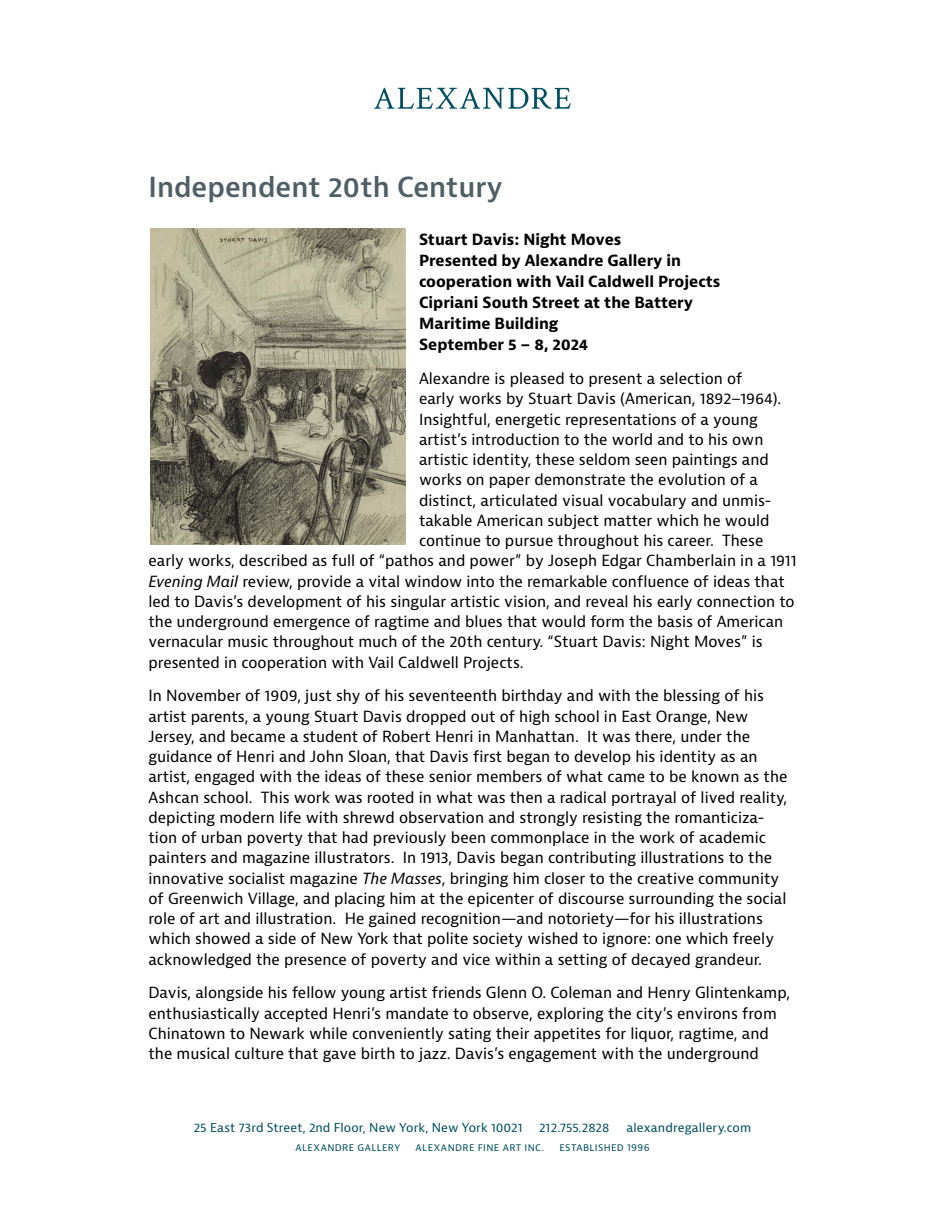
<style>
.page{position:relative;width:945px;height:1215px;background:#fff}
.page>*{position:absolute;margin:0;border:0;box-sizing:border-box;transform-origin:0 0}
.t1{font:600 27px "Bernina Sans";color:#505e66}
.t2{font:15px/20.2px "Bernina Sans";color:#000}
.t3{font:700 15px/21px "Bernina Sans";color:#000}
.t4{font:12px "Bernina Sans";letter-spacing:.01em;color:#004f61}
.t5{font:9.75px "Bernina Sans";letter-spacing:.045em;color:#004f61}
.s1{font-style:italic}
</style>
<div class="page">
<svg style="left:374px;top:88px;width:197px;height:21px"></svg>
<img style="left:151px;top:228px;width:255px;height:317px">
<h1 class="t1" style="left:148px;top:170px;width:356px">Independent 20th Century</h1>
<p class="t3" style="left:419px;top:230px;width:303px">Stuart Davis: Night Moves<br>Presented by Alexandre Gallery in cooperation with Vail Caldwell Projects<br>Cipriani South Street at the Battery<br>Maritime Building<br>September 5 – 8, 2024</p>
<p class="t2" style="left:419px;top:369px;width:325px">Alexandre is pleased to present a selection of</p>
<p class="t2" style="left:419px;top:389px;width:364px">early works by Stuart Davis (American, 1892–1964).</p>
<p class="t2" style="left:419px;top:409px;width:340px">Insightful, energetic representations of a young</p>
<p class="t2" style="left:419px;top:429px;width:346px">artist’s introduction to the world and to his own</p>
<p class="t2" style="left:419px;top:450px;width:351px">artistic identity, these seldom seen paintings and</p>
<p class="t2" style="left:419px;top:470px;width:341px">works on paper demonstrate the evolution of a</p>
<p class="t2" style="left:419px;top:490px;width:354px">distinct, articulated visual vocabulary and unmis-</p>
<p class="t2" style="left:419px;top:510px;width:352px">takable American subject matter which he would</p>
<p class="t2" style="left:419px;top:531px;width:346px">continue to pursue throughout his career. These</p>
<p class="t2" style="left:149px;top:551px;width:650px">early works, described as full of “pathos and power” by Joseph Edgar Chamberlain in a 1911</p>
<p class="t2" style="left:149px;top:571px;width:638px"><span class="s1">Evening Mail</span> review, provide a vital window into the remarkable confluence of ideas that</p>
<p class="t2" style="left:149px;top:591px;width:648px">led to Davis’s development of his singular artistic vision, and reveal his early connection to</p>
<p class="t2" style="left:149px;top:612px;width:636px">the underground emergence of ragtime and blues that would form the basis of American</p>
<p class="t2" style="left:149px;top:632px;width:616px">vernacular music throughout much of the 20th century. “Stuart Davis: Night Moves” is</p>
<p class="t2" style="left:149px;top:652px;width:377px">presented in cooperation with Vail Caldwell Projects.</p>
<p class="t2" style="left:148px;top:686px;width:640px">In November of 1909, just shy of his seventeenth birthday and with the blessing of his artist parents, a young Stuart Davis dropped out of high school in East Orange, New Jersey, and became a student of Robert Henri in Manhattan. It was there, under the guidance of Henri and John Sloan, that Davis first began to develop his identity as an artist, engaged with the ideas of these senior members of what came to be known as the Ashcan school. This work was rooted in what was then a radical portrayal of lived reality, depicting modern life with shrewd observation and strongly resisting the romanticiza&shy;tion of urban poverty that had previously been commonplace in the work of academic painters and magazine illustrators. In 1913, Davis began contributing illustrations to the innovative socialist magazine <span class="s1">The Masses</span>, bringing him closer to the creative community of Greenwich Village, and placing him at the epicenter of discourse surrounding the social role of art and illustration. He gained recognition—and notoriety—for his illustrations which showed a side of New York that polite society wished to ignore: one which freely acknowledged the presence of poverty and vice within a setting of decayed grandeur.</p>
<p class="t2" style="left:148px;top:983px;width:643px">Davis, alongside his fellow young artist friends Glenn O. Coleman and Henry Glintenkamp, enthusiastically accepted Henri’s mandate to observe, exploring the city’s environs from Chinatown to Newark while conveniently sating their appetites for liquor, ragtime, and the musical culture that gave birth to jazz. Davis’s engagement with the underground</p>
<p class="t4" style="left:194px;top:1119px;width:330px">25 East 73rd Street, 2nd Floor, New York, New York 10021</p>
<p class="t4" style="left:539px;top:1119px;width:72px">212.755.2828</p>
<p class="t4" style="left:626px;top:1119px;width:126px">alexandregallery.com</p>
<p class="t5" style="left:295px;top:1141px;width:107px">ALEXANDRE GALLERY</p>
<p class="t5" style="left:416px;top:1141px;width:130px">ALEXANDRE FINE ART INC.</p>
<p class="t5" style="left:559px;top:1141px;width:92px">ESTABLISHED 1996</p>
</div>
